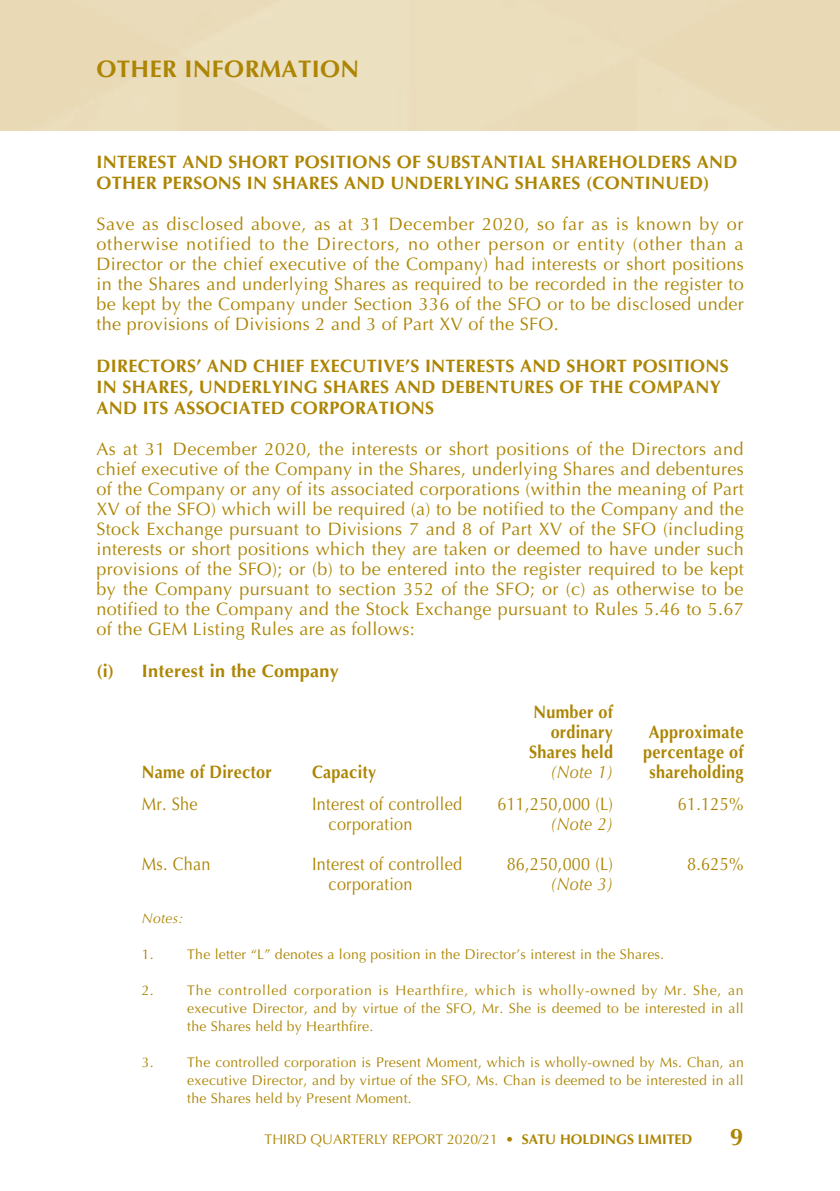
<style>
.page{position:relative;width:840px;height:1191px;background:#fff}
.page>*{position:absolute;margin:0;border:0;box-sizing:border-box;transform-origin:0 0}
.t1{font:700 24px "Optima LT Std";letter-spacing:.015em;color:#ad8504}
._00_txt{font:18px/20px "Optima LT Std";letter-spacing:.015em;color:#ad8504;text-align:justify}
._02_H2{font:700 18px/21px "Optima LT Std";letter-spacing:.015em;color:#ad8504}
._50_Table_txt{font:18px "Optima LT Std";letter-spacing:.015em;color:#ad8504;scale:.9 1}
._50_Table_txt-2{font:700 18px "Optima LT Std";letter-spacing:.015em;color:#ad8504;scale:.9 1}
._03_H3{font:700 18px "Optima LT Std";letter-spacing:.015em;color:#ad8504}
._50_Table_txt-3{font:italic 18px "Optima LT Std";letter-spacing:.015em;color:#ad8504;scale:.9 1}
._06_Notes{font:14px/18px "Optima LT Std";letter-spacing:.015em;color:#ad8504;text-align:justify}
._06_Notes-2{font:italic 14px "Optima LT Std";letter-spacing:.015em;color:#ad8504}
.s1{font-weight:700}
</style>
<div class="page">
<p class="t1" style="left:96px;top:54px;width:264px">OTHER INFORMATION</p>
<p class="_02_H2" style="left:96px;top:152px;width:642px">INTEREST AND SHORT POSITIONS OF SUBSTANTIAL SHAREHOLDERS AND<br>OTHER PERSONS IN SHARES AND UNDERLYING SHARES (CONTINUED)</p>
<p class="_00_txt" style="left:96px;top:214px;width:648px">Save as disclosed above, as at 31 December 2020, so far as is known by or otherwise notified to the Directors, no other person or entity (other than a Director or the chief executive of the Company) had interests or short positions in the Shares and underlying Shares as required to be recorded in the register to be kept by the Company under Section 336 of the SFO or to be disclosed under the provisions of Divisions 2 and 3 of Part XV of the SFO.</p>
<p class="_02_H2" style="left:96px;top:356px;width:633px">DIRECTORS’ AND CHIEF EXECUTIVE’S INTERESTS AND SHORT POSITIONS<br>IN SHARES, UNDERLYING SHARES AND DEBENTURES OF THE COMPANY<br>AND ITS ASSOCIATED CORPORATIONS</p>
<p class="_00_txt" style="left:96px;top:439px;width:648px">As at 31 December 2020, the interests or short positions of the Directors and chief executive of the Company in the Shares, underlying Shares and debentures of the Company or any of its associated corporations (within the meaning of Part XV of the SFO) which will be required (a) to be notified to the Company and the Stock Exchange pursuant to Divisions 7 and 8 of Part XV of the SFO (including interests or short positions which they are taken or deemed to have under such provisions of the SFO); or (b) to be entered into the register required to be kept by the Company pursuant to section 352 of the SFO; or (c) as otherwise to be notified to the Company and the Stock Exchange pursuant to Rules 5.46 to 5.67 of the GEM Listing Rules are as follows:</p>
<p class="_03_H3" style="left:96px;top:660px;width:244px">(i) Interest in the Company</p>
<p class="_50_Table_txt-2" style="left:142px;top:761px;width:146px">Name of Director</p>
<p class="_50_Table_txt-2" style="left:312px;top:761px;width:73px">Capacity</p>
<p class="_50_Table_txt" style="left:142px;top:793px;width:63px">Mr. She</p>
<p class="_50_Table_txt" style="left:312px;top:793px;width:168px">Interest of controlled</p>
<p class="_50_Table_txt" style="left:328px;top:813px;width:95px">corporation</p>
<p class="_50_Table_txt" style="left:142px;top:853px;width:78px">Ms. Chan</p>
<p class="_50_Table_txt" style="left:312px;top:853px;width:168px">Interest of controlled</p>
<p class="_50_Table_txt" style="left:328px;top:873px;width:95px">corporation</p>
<p class="_50_Table_txt-2" style="left:533px;top:701px;width:90px">Number of</p>
<p class="_50_Table_txt-2" style="left:550px;top:721px;width:71px">ordinary</p>
<p class="_50_Table_txt-2" style="left:529px;top:741px;width:95px">Shares held</p>
<p class="_50_Table_txt-3" style="left:550px;top:761px;width:71px">(Note 1)</p>
<p class="_50_Table_txt" style="left:497px;top:793px;width:130px">611,250,000 (L)</p>
<p class="_50_Table_txt-3" style="left:550px;top:813px;width:71px">(Note 2)</p>
<p class="_50_Table_txt" style="left:506px;top:853px;width:120px">86,250,000 (L)</p>
<p class="_50_Table_txt-3" style="left:550px;top:873px;width:71px">(Note 3)</p>
<p class="_50_Table_txt-2" style="left:648px;top:721px;width:107px">Approximate</p>
<p class="_50_Table_txt-2" style="left:642px;top:741px;width:113px">percentage of</p>
<p class="_50_Table_txt-2" style="left:649px;top:761px;width:106px">shareholding</p>
<p class="_50_Table_txt" style="left:677px;top:793px;width:74px">61.125%</p>
<p class="_50_Table_txt" style="left:686px;top:853px;width:64px">8.625%</p>
<p class="_06_Notes-2" style="left:142px;top:909px;width:43px">Notes:</p>
<p class="_06_Notes" style="left:142px;top:945px;width:523px">1. The letter “L” denotes a long position in the Director’s interest in the Shares.</p>
<p class="_06_Notes" style="left:187px;top:981px;width:557px;text-indent:-45px">2. The controlled corporation is Hearthfire, which is wholly-owned by Mr. She, an executive Director, and by virtue of the SFO, Mr. She is deemed to be interested in all the Shares held by Hearthfire.</p>
<p class="_06_Notes" style="left:187px;top:1053px;width:557px;text-indent:-45px">3. The controlled corporation is Present Moment, which is wholly-owned by Ms. Chan, an executive Director, and by virtue of the SFO, Ms. Chan is deemed to be interested in all the Shares held by Present Moment.</p>
<p class="_06_Notes" style="left:264px;top:1130px;width:429px">THIRD QUARTERLY REPORT 2020/21 • <span class="s1">SATU HOLDINGS LIMITED</span></p>
<p class="t1" style="left:729px;top:1122px;width:15px">9</p>
</div>
